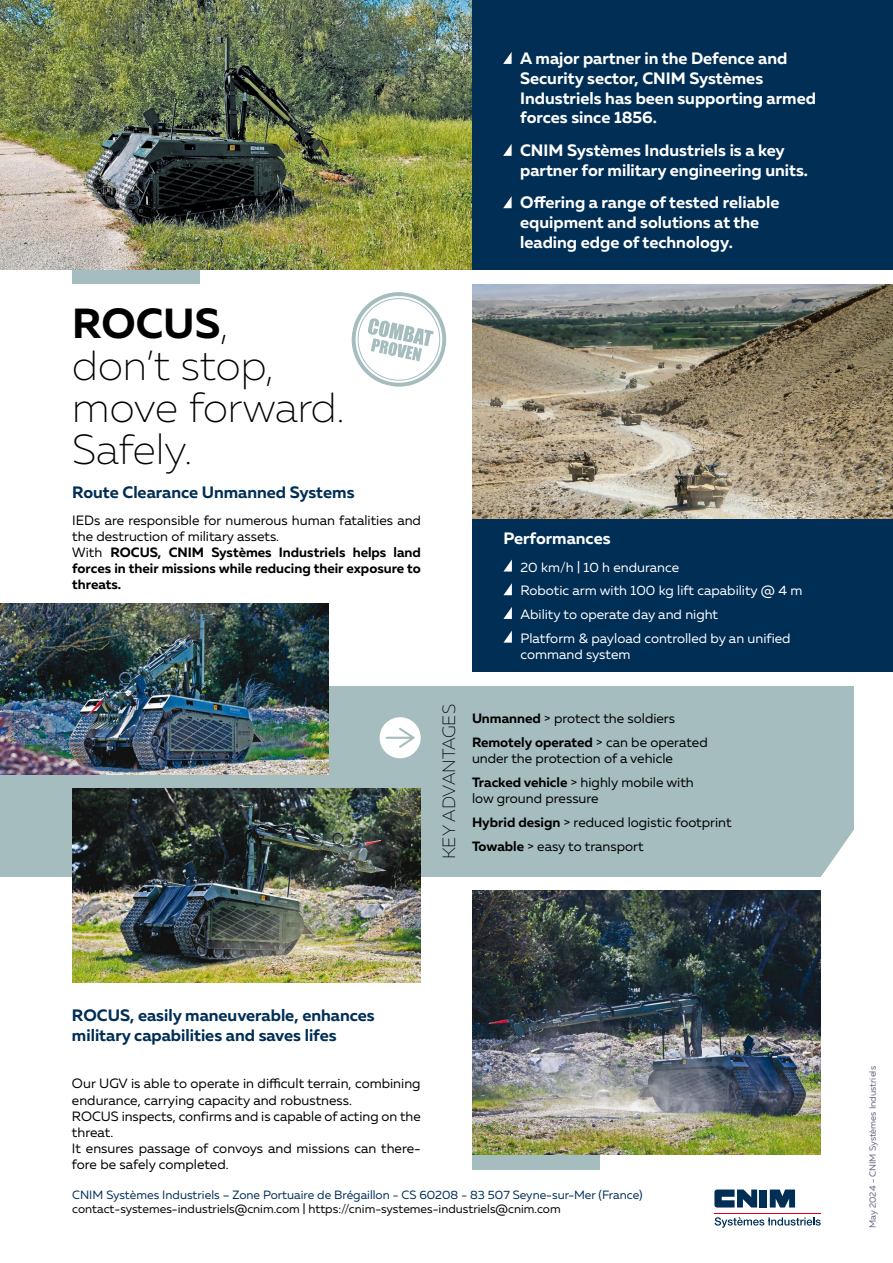
<style>
.page{position:relative;width:893px;height:1263px;background:#fff}
.page>*{position:absolute;margin:0;border:0;box-sizing:border-box;transform-origin:0 0}
.t1{font:200 42px/42px "Muller";color:#000}
.t2{font:200 17.7px "Muller";color:#000}
.t3{font:700 16.5px/19.8px "Muller";color:#fff}
.t4{font:700 16.5px/19.8px "Muller";color:#002e55}
.t5{font:13.5px/16.2px "Muller";color:#000}
.t6{font:700 13.5px/16.2px "Muller";color:#000}
.t7{font:13.5px/23.7px "Muller";color:#fff}
.t8{font:12px "Muller";color:#002e55}
.t9{font:12px "Muller";color:#000}
.t10{font:9px "Muller";color:#626181}
.s1{font-weight:700}
.s2{font-weight:400}
</style>
<div class="page">
<div style="left:72px;top:269px;width:128px;height:15px;background:#a5bdbe"></div>
<img style="left:0;top:0;width:472px;height:269px">
<div style="left:472px;top:0;width:421px;height:269px;background:#002e55"></div>
<svg style="left:503px;top:52px;width:9px;height:12px"></svg>
<svg style="left:503px;top:144px;width:9px;height:12px"></svg>
<svg style="left:503px;top:196px;width:9px;height:12px"></svg>
<div style="left:472px;top:481px;width:421px;height:191px;background:#002e55"></div>
<svg style="left:504px;top:559px;width:8px;height:12px"></svg>
<svg style="left:503px;top:583px;width:9px;height:12px"></svg>
<svg style="left:503px;top:607px;width:9px;height:12px"></svg>
<svg style="left:503px;top:631px;width:9px;height:12px"></svg>
<img style="left:472px;top:284px;width:421px;height:235px">
<div style="left:472px;top:1154px;width:128px;height:15px;background:#a5bdbe"></div>
<img style="left:472px;top:890px;width:349px;height:264px">
<div style="left:0;top:686px;width:854px;height:191px;background:#a5bdbe"></div>
<svg style="left:380px;top:717px;width:41px;height:41px"></svg>
<img style="left:0;top:604px;width:328px;height:170px">
<svg style="left:821px;top:830px;width:33px;height:47px"></svg>
<img style="left:72px;top:788px;width:349px;height:195px">
<div style="left:760px;top:1189px;width:7px;height:18px;background:#002e55"></div>
<svg style="left:714px;top:1189px;width:43px;height:18px"></svg>
<svg style="left:770px;top:1189px;width:25px;height:18px"></svg>
<svg style="left:715px;top:1217px;width:106px;height:11px"></svg>
<hr style="left:714px;top:1213px;width:107px;height:1px;background:#e2001a">
<svg style="left:351px;top:292px;width:96px;height:95px"></svg>
<p class="t3" style="left:520px;top:48px;width:297px">A major partner in the Defence and<br>Security sector, CNIM Systèmes<br>Industriels has been supporting armed forces since 1856.</p>
<p class="t3" style="left:520px;top:140px;width:289px">CNIM Systèmes Industriels is a key partner for military engineering units.</p>
<p class="t3" style="left:520px;top:192px;width:261px">Offering a range of tested reliable equipment and solutions at the leading edge of technology.</p>
<h1 class="t1" style="left:72px;top:302px;width:274px"><span class="s1">ROCUS</span>,<br>don’t stop, move forward.<br>Safely.</h1>
<p class="t4" style="left:72px;top:482px;width:284px">Route Clearance Unmanned Systems</p>
<p class="t6" style="left:72px;top:512px;width:350px"><span class="s2">IEDs are responsible for numerous human fatalities and the destruction of military assets.<br>With</span> ROCUS, CNIM Systèmes Industriels helps land forces in their missions while reducing their exposure to threats.</p>
<p class="t3" style="left:503px;top:528px;width:109px">Performances</p>
<p class="t7" style="left:520px;top:555px;width:283px">20 km/h | 10 h endurance<br>Robotic arm with 100 kg lift capability @ 4 m Ability to operate day and night<br>Platform &amp; payload controlled by an unified</p>
<p class="t7" style="left:520px;top:642px;width:112px">command system</p>
<h2 class="t2" style="left:438px;top:859px;width:156px;rotate:-90deg">KEY ADVANTAGES</h2>
<p class="t5" style="left:472px;top:707px;width:237px;line-height:23.7px"><span class="s1">Unmanned</span> &gt; protect the soldiers<br><span class="s1">Remotely operated</span> &gt; can be operated</p>
<p class="t5" style="left:472px;top:747px;width:223px;line-height:23.7px">under the protection of a vehicle<br><span class="s1">Tracked vehicle</span> &gt; highly mobile with</p>
<p class="t5" style="left:472px;top:786px;width:261px;line-height:23.7px">low ground pressure<br><span class="s1">Hybrid design</span> &gt; reduced logistic footprint<br><span class="s1">Towable</span> &gt; easy to transport</p>
<p class="t4" style="left:72px;top:1005px;width:304px">ROCUS, easily maneuverable, enhances military capabilities and saves lifes</p>
<p class="t5" style="left:72px;top:1075px;width:350px">Our UGV is able to operate in difficult terrain, combining endurance, carrying capacity and robustness.<br>ROCUS inspects, confirms and is capable of acting on the threat.<br>It ensures passage of convoys and missions can there&shy;fore be safely completed.</p>
<p class="t8" style="left:72px;top:1187px;width:572px">CNIM Systèmes Industriels – Zone Portuaire de Brégaillon - CS 60208 - 83 507 Seyne-sur-Mer (France)</p>
<p class="t9" style="left:72px;top:1202px;width:490px">contact-systemes-industriels@cnim.com | https://cnim-systemes-industriels@cnim.com</p>
<p class="t10" style="left:867px;top:1228px;width:163px;rotate:-90deg">May 2024 - CNIM Systèmes Industriels</p>
</div>
